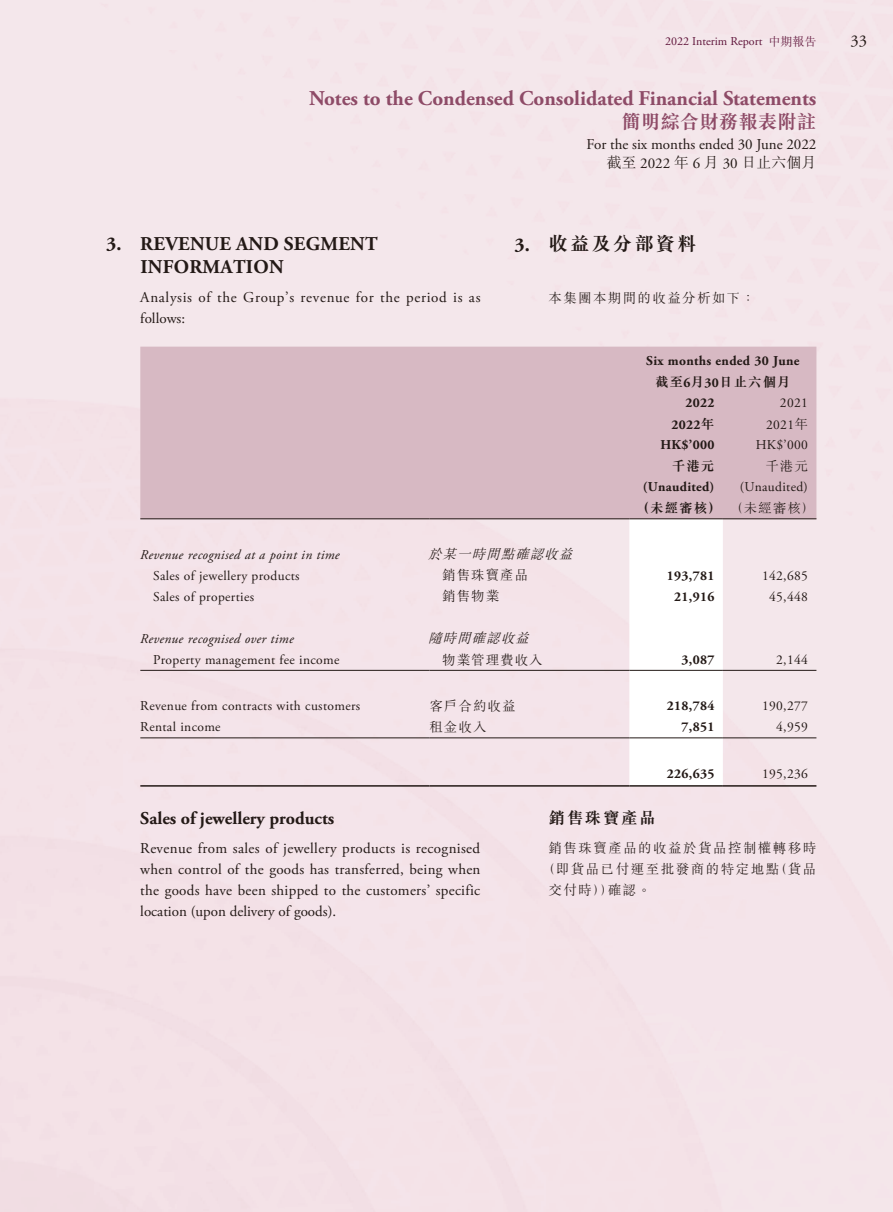
<style>
.page{position:relative;width:893px;height:1212px;background:#f4e7eb}
.page>*{position:absolute;margin:0;border:0;box-sizing:border-box;transform-origin:0 0}
.t1{font:700 21px "Adobe Garamond Pro";color:#8e4b67}
.t2{font:700 19.5px/22.5px "Adobe Garamond Pro";letter-spacing:.015em;color:#231916}
.t3{font:700 19.5px "M Sung HK";color:#8e4b67}
.t4{font:700 19.5px "M Sung HK";letter-spacing:.1em;color:#231916}
.t5{font:700 18px "Adobe Garamond Pro";color:#231916}
.t6{font:700 16.5px "M Sung HK";letter-spacing:.1em;color:#231916}
.t7{font:16.5px "Adobe Garamond Pro";color:#231916}
.t8{font:15px/21px "Adobe Garamond Pro";color:#231916;text-align:justify}
.t9{font:15px/21px "Adobe Garamond Pro";letter-spacing:.045em;color:#231916}
.t10{font:300 15px "M Sung HK";color:#231916}
.t11{font:13.5px "Adobe Garamond Pro";letter-spacing:.025em;color:#231916}
.t12{font:700 13.5px "Adobe Garamond Pro";letter-spacing:.025em;color:#231916}
.t13{font:300 13.5px "M Sung HK";letter-spacing:.1em;color:#231916}
.t14{font:italic 13.5px "Adobe Garamond Pro";letter-spacing:.025em;color:#231916}
.t15{font:700 13.5px "M Sung HK";letter-spacing:.075em;color:#231916}
.t16{font:italic 300 13.5px "M Sung HK";color:#231916}
.t17{font:300 13.5px "M Sung HK";letter-spacing:.075em;color:#231916}
.t18{font:12px "Adobe Garamond Pro";color:#60153b}
.s1{font-family:"M Sung HK";font-weight:300}
.s2{font-family:"Adobe Garamond Pro";font-weight:400}
.s3{font-family:"Adobe Garamond Pro"}
.s4{font-family:"M Sung HK"}
.s5{font-weight:300}
</style>
<div class="page">
<div style="left:140px;top:347px;width:676px;height:171px;background:#d7b9c3"></div>
<div style="left:629px;top:519px;width:94px;height:266px;background:#fff"></div>
<hr style="left:140px;top:518px;width:289px;height:1px;background:#231916">
<hr style="left:429px;top:518px;width:200px;height:1px;background:#231916">
<hr style="left:629px;top:518px;width:94px;height:1px;background:#231916">
<hr style="left:723px;top:518px;width:93px;height:1px;background:#231916">
<hr style="left:140px;top:670px;width:289px;height:1px;background:#231916">
<hr style="left:429px;top:670px;width:200px;height:1px;background:#231916">
<hr style="left:629px;top:670px;width:94px;height:1px;background:#231916">
<hr style="left:723px;top:670px;width:93px;height:1px;background:#231916">
<hr style="left:140px;top:737px;width:289px;height:1px;background:#231916">
<hr style="left:429px;top:737px;width:200px;height:1px;background:#231916">
<hr style="left:629px;top:737px;width:94px;height:1px;background:#231916">
<hr style="left:723px;top:737px;width:93px;height:1px;background:#231916">
<hr style="left:140px;top:785px;width:289px;height:2px;background:#231916">
<hr style="left:429px;top:785px;width:200px;height:2px;background:#231916">
<hr style="left:629px;top:785px;width:94px;height:2px;background:#231916">
<hr style="left:723px;top:785px;width:93px;height:2px;background:#231916">
<p class="t18" style="left:665px;top:34px;width:153px">2022 Interim Report <span class="s1">中期報告</span></p>
<p class="t7" style="left:850px;top:30px;width:18px">33</p>
<h1 class="t1" style="left:309px;top:86px;width:509px">Notes to the Condensed Consolidated Financial Statements</h1>
<h2 class="t3" style="left:621px;top:112px;width:196px">簡明綜合財務報表附註</h2>
<h2 class="t2" style="left:140px;top:233px;width:239px;text-indent:-34px">3. REVENUE AND SEGMENT<br>INFORMATION</h2>
<p class="t9" style="left:140px;top:287px;width:342px">Analysis of the Group’s revenue for the period is as follows:</p>
<p class="t8" style="left:587px;top:135px;width:231px">For the six months ended 30 June 2022</p>
<p class="t10" style="left:606px;top:152px;width:211px">截至 <span class="s2">2022</span> 年 <span class="s2">6</span> 月 <span class="s2">30</span> 日止六個月</p>
<h2 class="t4" style="left:514px;top:234px;width:184px"><span class="s3">3.</span> 收益及分部資料</h2>
<p class="t13" style="left:549px;top:289px;width:208px">本集團本期間的收益分析如下：</p>
<p class="t12" style="left:646px;top:353px;width:155px">Six months ended 30 June</p>
<p class="t15" style="left:655px;top:375px;width:137px">截至<span class="s3">6</span>月<span class="s3">30</span>日止六個月</p>
<p class="t12" style="left:685px;top:395px;width:31px">2022</p>
<p class="t11" style="left:780px;top:395px;width:30px">2021</p>
<p class="t12" style="left:671px;top:417px;width:44px">2022<span class="s4">年</span></p>
<p class="t11" style="left:766px;top:417px;width:43px">2021<span class="s1">年</span></p>
<p class="t12" style="left:660px;top:437px;width:55px">HK$’000</p>
<p class="t11" style="left:756px;top:437px;width:54px">HK$’000</p>
<p class="t15" style="left:672px;top:459px;width:44px">千港元</p>
<p class="t13" style="left:765px;top:456px;width:44px">千港元</p>
<p class="t12" style="left:643px;top:479px;width:73px">(Unaudited)</p>
<p class="t11" style="left:740px;top:479px;width:70px">(Unaudited)</p>
<p class="t15" style="left:636px;top:501px;width:180px">（未經審核） <span class="s5">（未經審核）</span></p>
<p class="t14" style="left:140px;top:546px;width:201px">Revenue recognised at a point in time</p>
<p class="t16" style="left:428px;top:545px;width:150px">於某一時間點確認收益</p>
<p class="t11" style="left:153px;top:567px;width:148px">Sales of jewellery products</p>
<p class="t13" style="left:442px;top:566px;width:88px">銷售珠寶產品</p>
<p class="t12" style="left:667px;top:568px;width:49px">193,781</p>
<p class="t11" style="left:762px;top:567px;width:47px">142,685</p>
<p class="t11" style="left:153px;top:588px;width:102px">Sales of properties</p>
<p class="t13" style="left:442px;top:587px;width:59px">銷售物業</p>
<p class="t12" style="left:674px;top:589px;width:42px">21,916</p>
<p class="t11" style="left:769px;top:588px;width:40px">45,448</p>
<p class="t14" style="left:140px;top:630px;width:155px">Revenue recognised over time</p>
<p class="t16" style="left:428px;top:629px;width:107px">隨時間確認收益</p>
<p class="t11" style="left:153px;top:651px;width:188px">Property management fee income</p>
<p class="t17" style="left:442px;top:650px;width:102px">物業管理費收入</p>
<p class="t12" style="left:681px;top:652px;width:34px">3,087</p>
<p class="t11" style="left:776px;top:651px;width:33px">2,144</p>
<p class="t11" style="left:140px;top:698px;width:221px">Revenue from contracts with customers</p>
<p class="t13" style="left:429px;top:696px;width:88px">客戶合約收益</p>
<p class="t12" style="left:667px;top:698px;width:49px">218,784</p>
<p class="t11" style="left:762px;top:698px;width:47px">190,277</p>
<p class="t11" style="left:140px;top:719px;width:82px">Rental income</p>
<p class="t13" style="left:429px;top:717px;width:59px">租金收入</p>
<p class="t12" style="left:681px;top:719px;width:34px">7,851</p>
<p class="t11" style="left:776px;top:719px;width:33px">4,959</p>
<p class="t12" style="left:667px;top:766px;width:49px">226,635</p>
<p class="t11" style="left:762px;top:765px;width:47px">195,236</p>
<p class="t5" style="left:140px;top:807px;width:196px">Sales of jewellery products</p>
<p class="t8" style="left:140px;top:838px;width:342px">Revenue from sales of jewellery products is recognised when control of the goods has transferred, being when the goods have been shipped to the customers’ specific location (upon delivery of goods).</p>
<p class="t6" style="left:549px;top:809px;width:109px">銷售珠寶產品</p>
<p class="t13" style="left:549px;top:838px;width:269px">銷售珠寶產品的收益於貨品控制權轉移時</p>
<p class="t13" style="left:542px;top:859px;width:276px">（即貨品已付運至批發商的特定地點（貨品</p>
<p class="t13" style="left:549px;top:880px;width:104px">交付時））確認。</p>
</div>
